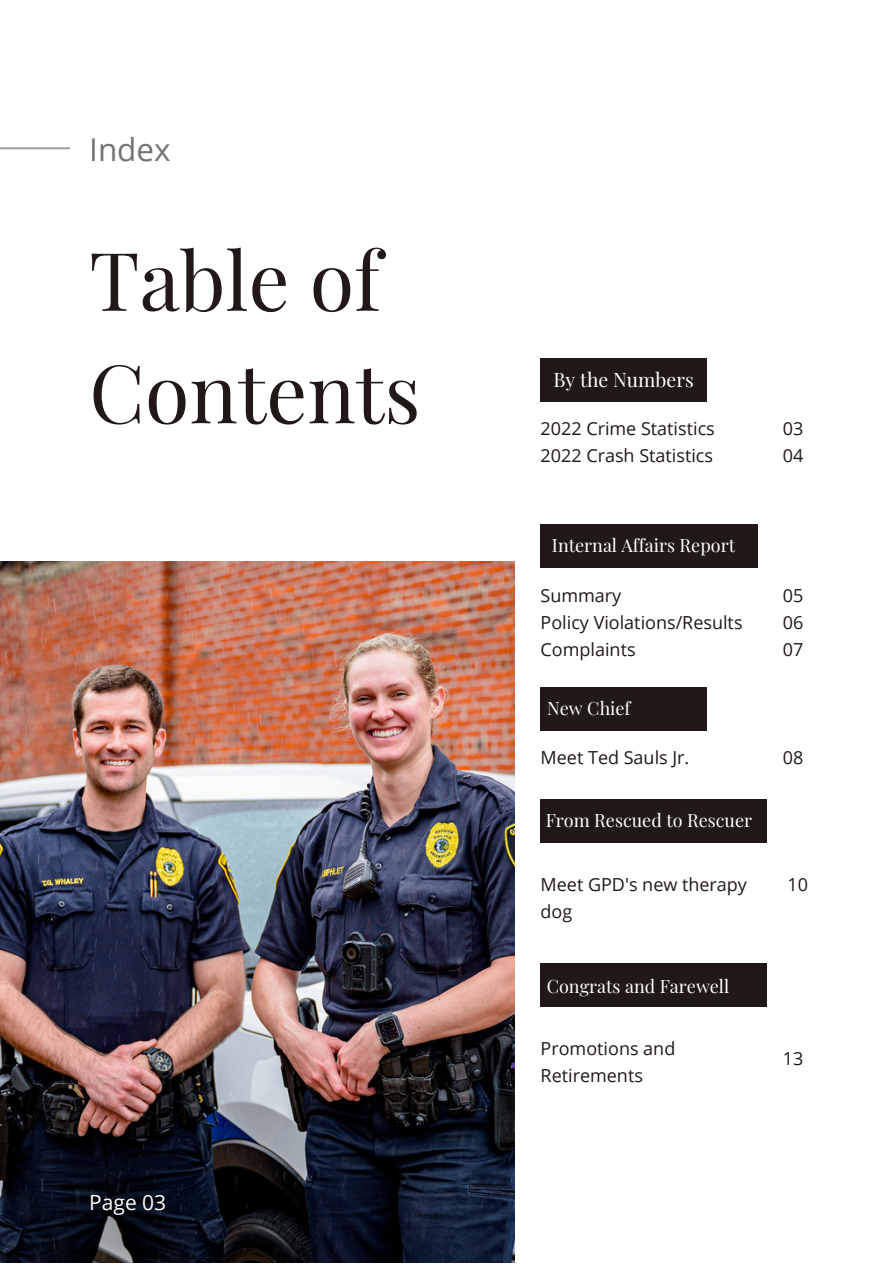
<style>
.page{position:relative;width:893px;height:1264px;background:#fff}
.page>*{position:absolute;margin:0;border:0;box-sizing:border-box;transform-origin:0 0}
.t1{font:80.85px/112.4px "Playfair Display";color:#201917}
.t2{font:31.5px "Open Sans";color:#737373}
.t3{font:21px "Open Sans";color:#fff}
.t4{font:19.5px "Playfair Display";color:#fff}
.t5{font:18px/27px "Open Sans";color:#201917}
.t6{font:18px "Playfair Display";color:#fff}
</style>
<div class="page">
<hr style="left:0;top:147px;width:69px;height:2px;background:#a6a6a6">
<div style="left:540px;top:358px;width:167px;height:43px;background:#201917"></div>
<div style="left:540px;top:524px;width:217px;height:44px;background:#201917"></div>
<div style="left:540px;top:686px;width:167px;height:44px;background:#201917"></div>
<div style="left:540px;top:798px;width:226px;height:44px;background:#201917"></div>
<img style="left:0;top:561px;width:514px;height:701px">
<div style="left:540px;top:963px;width:226px;height:43px;background:#201917"></div>
<p class="t2" style="left:89px;top:127px;width:83px">Index</p>
<p class="t1" style="left:89px;top:221px;width:333px">Table of<br>Contents</p>
<p class="t3" style="left:89px;top:1187px;width:78px">Page 03</p>
<p class="t4" style="left:553px;top:365px;width:142px">By the Numbers</p>
<p class="t5" style="left:540px;top:415px;width:176px">2022 Crime Statistics</p>
<p class="t5" style="left:540px;top:442px;width:174px">2022 Crash Statistics</p>
<p class="t6" style="left:552px;top:532px;width:185px">Internal Affairs Report</p>
<p class="t5" style="left:540px;top:581px;width:82px">Summary</p>
<p class="t5" style="left:540px;top:608px;width:203px">Policy Violations/Results<br>Complaints</p>
<p class="t5" style="left:782px;top:415px;width:22px">03</p>
<p class="t5" style="left:782px;top:442px;width:22px">04</p>
<p class="t5" style="left:782px;top:581px;width:22px">05</p>
<p class="t5" style="left:782px;top:608px;width:22px">06</p>
<p class="t5" style="left:782px;top:635px;width:22px">07</p>
<p class="t6" style="left:547px;top:695px;width:85px">New Chief</p>
<p class="t5" style="left:540px;top:743px;width:150px">Meet Ted Sauls Jr.</p>
<p class="t5" style="left:782px;top:743px;width:22px">08</p>
<p class="t6" style="left:545px;top:807px;width:208px">From Rescued to Rescuer</p>
<p class="t5" style="left:540px;top:870px;width:208px">Meet GPD's new therapy dog</p>
<p class="t5" style="left:787px;top:870px;width:22px">10</p>
<p class="t6" style="left:546px;top:973px;width:184px">Congrats and Farewell</p>
<p class="t5" style="left:540px;top:1034px;width:136px">Promotions and<br>Retirements</p>
<p class="t5" style="left:782px;top:1044px;width:22px">13</p>
</div>
